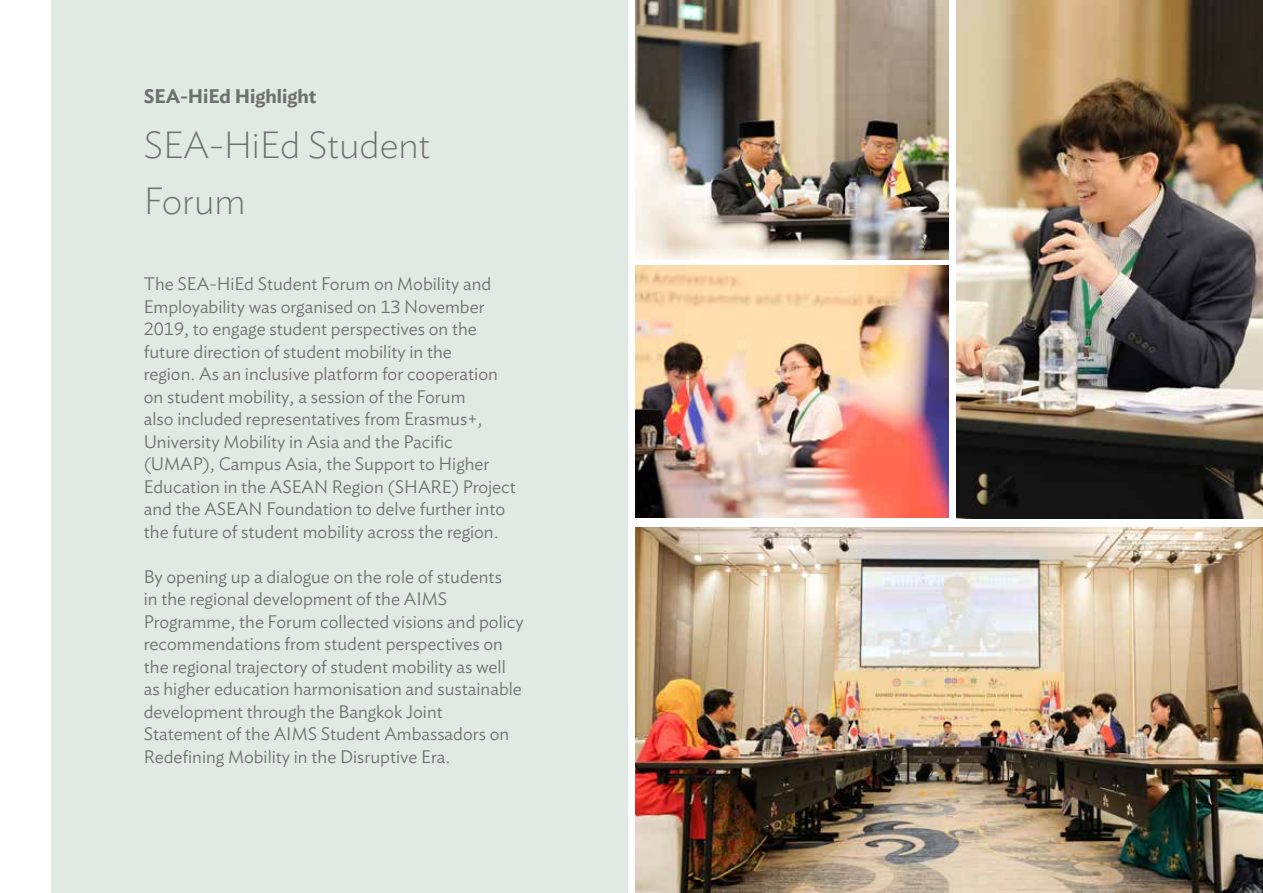
<style>
.page{position:relative;width:1263px;height:893px;background:#fff}
.page>*{position:absolute;margin:0;border:0;box-sizing:border-box;transform-origin:0 0}
.t1{font:200 37.5px/55.5px "Ideal Sans";color:#706f70}
.t2{font:600 19.5px "Ideal Sans";color:#706f70}
.t3{font:300 18px/22.5px "Ideal Sans";color:#706f70}
</style>
<div class="page">
<div style="left:51px;top:0;width:577px;height:893px;background:#e0e9e4"></div>
<img style="left:635px;top:0;width:314px;height:259px">
<img style="left:635px;top:265px;width:314px;height:253px">
<img style="left:635px;top:527px;width:628px;height:366px">
<img style="left:957px;top:0;width:306px;height:518px">
<p class="t2" style="left:144px;top:80px;width:174px">SEA-HiEd Highlight</p>
<h1 class="t1" style="left:144px;top:114px;width:288px">SEA-HiEd Student<br>Forum</h1>
<p class="t3" style="left:144px;top:271px;width:374px">The SEA-HiEd Student Forum on Mobility and Employability was organised on 13 November 2019, to engage student perspectives on the future direction of student mobility in the<br>region. As an inclusive platform for cooperation on student mobility, a session of the Forum<br>also included representatives from Erasmus+, University Mobility in Asia and the Pacific (UMAP), Campus Asia, the Support to Higher Education in the ASEAN Region (SHARE) Project and the ASEAN Foundation to delve further into the future of student mobility across the region.</p>
<p class="t3" style="left:144px;top:564px;width:381px">By opening up a dialogue on the role of students<br>in the regional development of the AIMS Programme, the Forum collected visions and policy recommendations from student perspectives on the regional trajectory of student mobility as well as higher education harmonisation and sustainable development through the Bangkok Joint Statement of the AIMS Student Ambassadors on Redefining Mobility in the Disruptive Era.</p>
</div>
